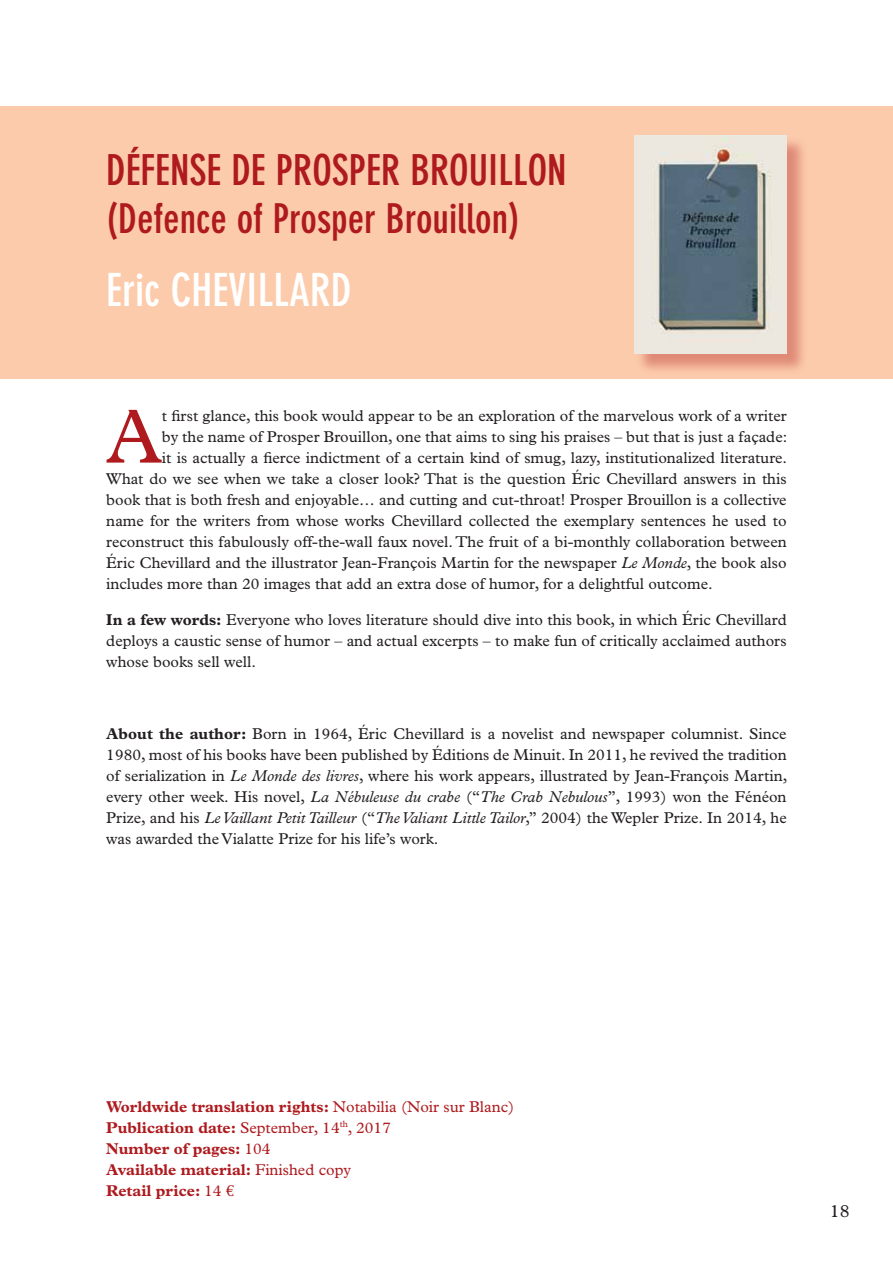
<style>
.page{position:relative;width:893px;height:1263px;background:#fff}
.page>*{position:absolute;margin:0;border:0;box-sizing:border-box;transform-origin:0 0}
.t1{font:77.4px "Plantin";color:#ae1a1e}
.t2{font:700 condensed 45px "DIN Neuzeit Grotesk";color:#fff}
.t3{font:700 condensed 42px "DIN Neuzeit Grotesk";color:#ae1a1e}
.t4{font:700 condensed 40.5px "DIN Neuzeit Grotesk";color:#ae1a1e}
.t5{font:18px "Plantin";color:#231f20}
.t6{font:15.75px/21px "Plantin";color:#231f20;text-align:justify}
.t7{font:700 15.75px/21px "Plantin";color:#ae1a1e}
.s1{font-style:italic}
.s2{font-weight:700}
.s3{font-weight:400}
.s4{font-family:"Euro Serif";font-weight:400}
</style>
<div class="page">
<div style="left:0;top:106px;width:893px;height:272px;background:#fccbab"></div>
<div style="left:636px;top:137px;width:172px;height:238px;background:#ae1a1e;opacity:.37"></div>
<img style="left:634px;top:135px;width:153px;height:219px">
<h3 class="t3" style="left:106px;top:145px;width:462px">DÉFENSE DE PROSPER BROUILLON</h3>
<h3 class="t4" style="left:106px;top:195px;width:415px">(Defence of Prosper Brouillon)</h3>
<h2 class="t2" style="left:106px;top:264px;width:247px">Eric CHEVILLARD</h2>
<h1 class="t1" style="left:106px;top:392px;width:57px">A</h1>
<p class="t6" style="left:162px;top:405px;width:626px">t first glance, this book would appear to be an exploration of the marvelous work of a writer</p>
<p class="t6" style="left:162px;top:426px;width:627px">by the name of Prosper Brouillon, one that aims to sing his praises – but that is just a façade:</p>
<p class="t6" style="left:162px;top:447px;width:627px">it is actually a fierce indictment of a certain kind of smug, lazy, institutionalized literature.</p>
<p class="t6" style="left:106px;top:468px;width:682px">What do we see when we take a closer look? That is the question Éric Chevillard answers in this</p>
<p class="t6" style="left:106px;top:489px;width:682px">book that is both fresh and enjoyable… and cutting and cut-throat! Prosper Brouillon is a collective</p>
<p class="t6" style="left:106px;top:510px;width:682px">name for the writers from whose works Chevillard collected the exemplary sentences he used to</p>
<p class="t6" style="left:106px;top:531px;width:682px">reconstruct this fabulously off-the-wall faux novel. The fruit of a bi-monthly collaboration between</p>
<p class="t6" style="left:106px;top:552px;width:682px">Éric Chevillard and the illustrator Jean-François Martin for the newspaper <span class="s1">Le Monde</span>, the book also</p>
<p class="t6" style="left:106px;top:573px;width:608px">includes more than 20 images that add an extra dose of humor, for a delightful outcome.</p>
<p class="t6" style="left:106px;top:609px;width:682px"><span class="s2">In a few words:</span> Everyone who loves literature should dive into this book, in which Éric Chevillard deploys a caustic sense of humor – and actual excerpts – to make fun of critically acclaimed authors whose books sell well.</p>
<p class="t6" style="left:106px;top:723px;width:682px"><span class="s2">About the author:</span> Born in 1964, Éric Chevillard is a novelist and newspaper columnist. Since 1980, most of his books have been published by Éditions de Minuit. In 2011, he revived the tradition of serialization in <span class="s1">Le Monde des livres</span>, where his work appears, illustrated by Jean-François Martin, every other week. His novel, <span class="s1">La Nébuleuse du crabe</span> (“<span class="s1">The Crab Nebulous</span>”, 1993) won the Fénéon Prize, and his <span class="s1">Le Vaillant Petit Tailleur</span> (“<span class="s1">The Valiant Little Tailor</span>,” 2004) the Wepler Prize. In 2014, he was awarded the Vialatte Prize for his life’s work.</p>
<p class="t7" style="left:106px;top:1095px;width:409px">Worldwide translation rights: <span class="s3">Notabilia (Noir sur Blanc)<br></span>Publication date: <span class="s3">September, 14</span><sup>th</sup><span class="s3">, 2017<br></span>Number of pages: <span class="s3">104<br></span>Available material: <span class="s3">Finished copy<br></span>Retail price: <span class="s3">14</span> <span class="s4">€</span></p>
<p class="t5" style="left:830px;top:1200px;width:21px">18</p>
</div>
